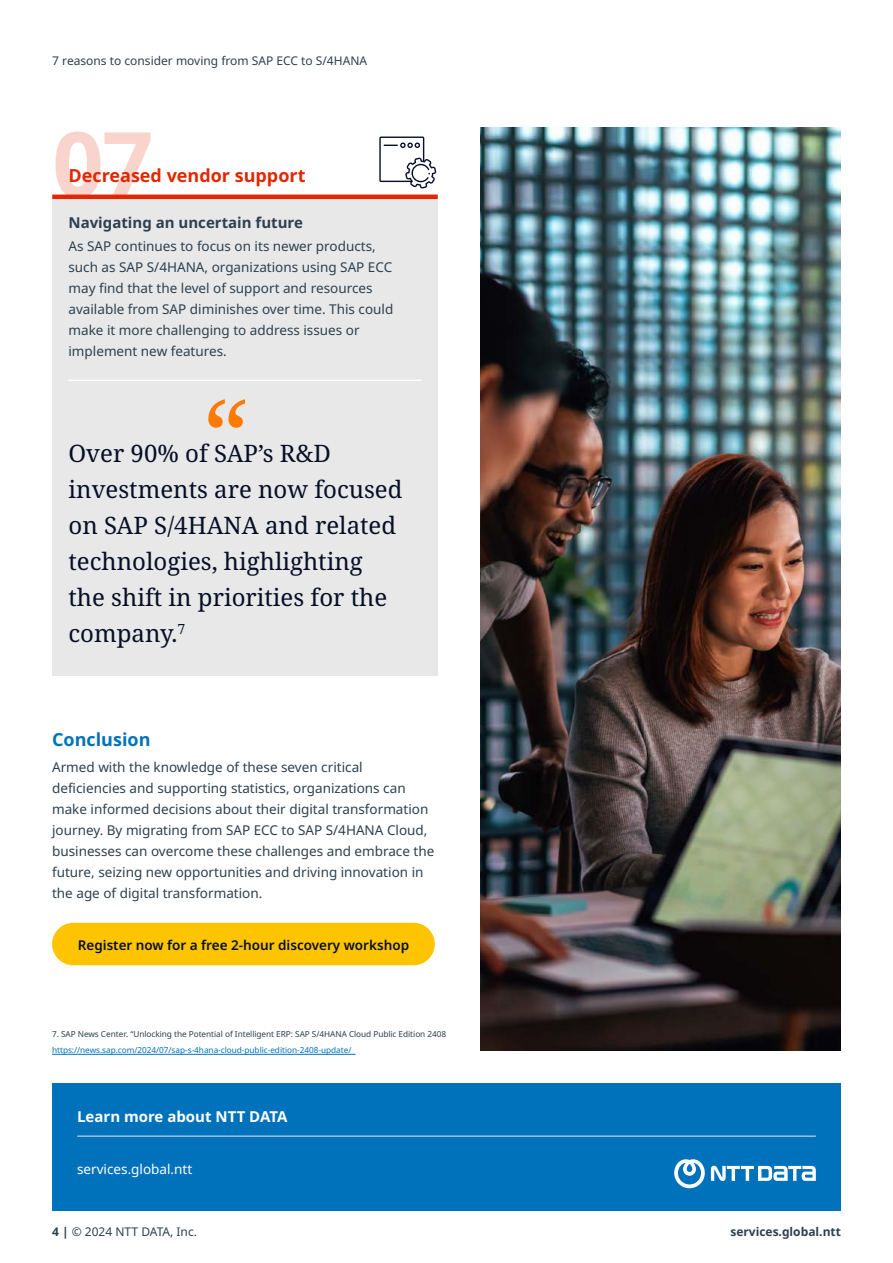
<style>
.page{position:relative;width:893px;height:1263px;background:#fff}
.page>*{position:absolute;margin:0;border:0;box-sizing:border-box;transform-origin:0 0}
.t1{font:700 90px "Noto Sans";color:#e42600}
.t2{font:24px/36px "Noto Serif";color:#070f26}
.t3{font:700 18px "Noto Sans";color:#e42600}
.t4{font:700 18px "Noto Sans";color:#0072bc}
.t5{font:700 15px "Noto Sans";color:#2e404d}
.t6{font:700 15px "Noto Sans";color:#fff}
.t7{font:13.5px/21px "Noto Sans";color:#2e404d}
.t8{font:600 13.5px "Noto Sans";color:#070f26}
.t9{font:13.5px "Noto Sans";color:#fff}
.t10{font:12px "Noto Sans";color:#2e404d}
.t11{font:700 12px "Noto Sans";color:#2e404d}
.t12{font:8.25px "Noto Sans";letter-spacing:-.005em;color:#2e404d}
.t13{font:8.25px "Noto Sans";letter-spacing:-.005em;color:#0072bc}
.s1{font-weight:700}
</style>
<div class="page">
<div style="left:52px;top:1083px;width:789px;height:128px;background:#0072bc"></div>
<hr style="left:77px;top:1136px;width:739px;height:1px;background:#e8e8e8">
<svg style="left:674px;top:1159px;width:31px;height:29px"></svg>
<svg style="left:711px;top:1166px;width:105px;height:15px"></svg>
<hr style="left:52px;top:1054px;width:304px;height:1px;background:#0072bc">
<img style="left:480px;top:128px;width:361px;height:922px">
<div style="left:52px;top:197px;width:386px;height:479px;background:#e8e8e8"></div>
<hr style="left:52px;top:195px;width:386px;height:4px;background:#e42600">
<svg style="left:208px;top:399px;width:37px;height:29px"></svg>
<hr style="left:68px;top:380px;width:354px;height:1px;background:#fff">
<svg style="left:379px;top:137px;width:57px;height:51px"></svg>
<div style="left:52px;top:923px;width:383px;height:42px;background:#ffc400;border-radius:21px"></div>
<p class="t10" style="left:52px;top:52px;width:316px">7 reasons to consider moving from SAP ECC to S/4HANA</p>
<h1 class="t1" style="left:52px;top:101px;width:103px">07</h1>
<h3 class="t3" style="left:68px;top:162px;width:238px">Decreased vendor support</h3>
<p class="t5" style="left:68px;top:212px;width:236px">Navigating an uncertain future</p>
<p class="t7" style="left:68px;top:236px;width:326px">As SAP continues to focus on its newer products, such as SAP S/4HANA, organizations using SAP ECC may find that the level of support and resources available from SAP diminishes over time. This could make it more challenging to address issues or implement new features.</p>
<h2 class="t2" style="left:68px;top:436px;width:335px">Over 90% of SAP’s R&amp;D investments are now focused on SAP S/4HANA and related technologies, highlighting the shift in priorities for the company.<sup>7</sup></h2>
<h3 class="t4" style="left:52px;top:727px;width:100px">Conclusion</h3>
<p class="t7" style="left:52px;top:757px;width:384px">Armed with the knowledge of these seven critical deficiencies and supporting statistics, organizations can make informed decisions about their digital transformation journey. By migrating from SAP ECC to SAP S/4HANA Cloud, businesses can overcome these challenges and embrace the future, seizing new opportunities and driving innovation in the age of digital transformation.</p>
<p class="t8" style="left:78px;top:935px;width:333px">Register now for a free 2-hour discovery workshop</p>
<p class="t12" style="left:52px;top:1028px;width:396px">7. SAP News Center. “Unlocking the Potential of Intelligent ERP: SAP S/4HANA Cloud Public Edition 2408</p>
<p class="t13" style="left:52px;top:1045px;width:301px">https://news.sap.com/2024/07/sap-s-4hana-cloud-public-edition-2408-update/</p>
<p class="t6" style="left:77px;top:1106px;width:212px">Learn more about NTT DATA</p>
<p class="t9" style="left:77px;top:1159px;width:117px">services.global.ntt</p>
<p class="t10" style="left:52px;top:1223px;width:146px"><span class="s1">4 |</span> © 2024 NTT DATA, Inc.</p>
<p class="t11" style="left:730px;top:1223px;width:112px">services.global.ntt</p>
</div>
